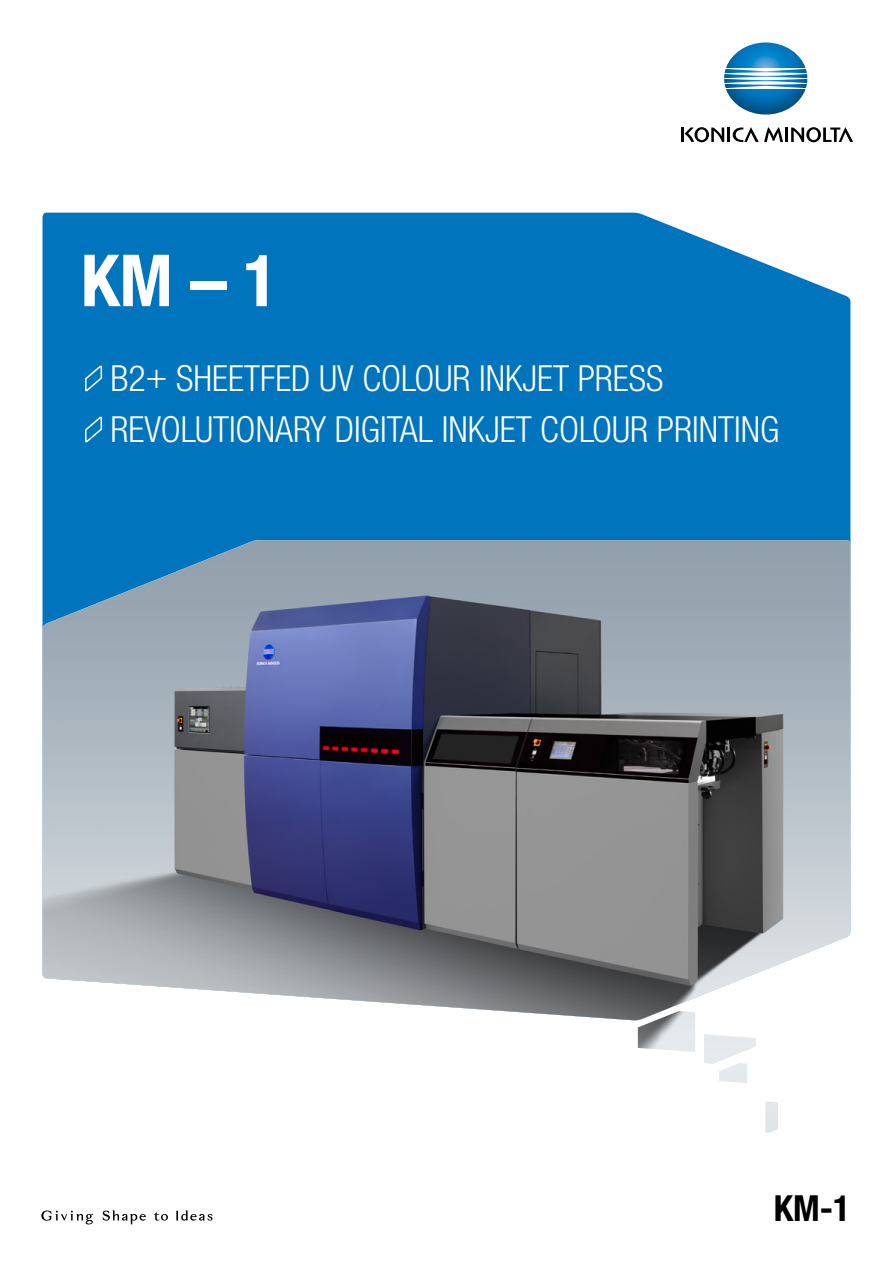
<style>
.page{position:relative;width:893px;height:1263px;background:#fff}
.page>*{position:absolute;margin:0;border:0;box-sizing:border-box;transform-origin:0 0}
.t1{font:700 condensed 72px "Helvetica Neue LTW1 G";color:#fff}
.t2{font:300 condensed 36px/51px "Helvetica Neue LTW1 G";color:#fff}
.t3{font:700 condensed 36px "Helvetica Neue LTW1 G";color:#000}
</style>
<div class="page">
<div style="left:43px;top:213px;width:807px;height:327px;background:#0075be"></div>
<img style="left:43px;top:540px;width:807px;height:480px">
<img style="left:724px;top:42px;width:83px;height:73px">
<hr style="left:785px;top:128px;width:3px;height:14px;background:#000">
<svg style="left:791px;top:127px;width:62px;height:15px"></svg>
<svg style="left:681px;top:127px;width:102px;height:15px"></svg>
<svg style="left:103px;top:1210px;width:43px;height:14px"></svg>
<svg style="left:176px;top:1210px;width:37px;height:10px"></svg>
<svg style="left:41px;top:1210px;width:52px;height:14px"></svg>
<svg style="left:154px;top:1212px;width:14px;height:9px"></svg>
<img style="left:638px;top:1011px;width:57px;height:41px">
<img style="left:765px;top:1101px;width:13px;height:32px">
<svg style="left:704px;top:1034px;width:52px;height:30px"></svg>
<img style="left:719px;top:1063px;width:28px;height:20px">
<svg style="left:84px;top:365px;width:19px;height:28px"></svg>
<svg style="left:84px;top:416px;width:19px;height:28px"></svg>
<h1 class="t1" style="left:81px;top:237px;width:199px">KM – 1</h1>
<p class="t2" style="left:111px;top:353px;width:670px">B2+ SHEETFED UV COLOUR INKJET PRESS<br>REVOLUTIONARY DIGITAL INKJET COLOUR PRINTING</p>
<p class="t3" style="left:774px;top:1187px;width:78px">KM-1</p>
</div>
